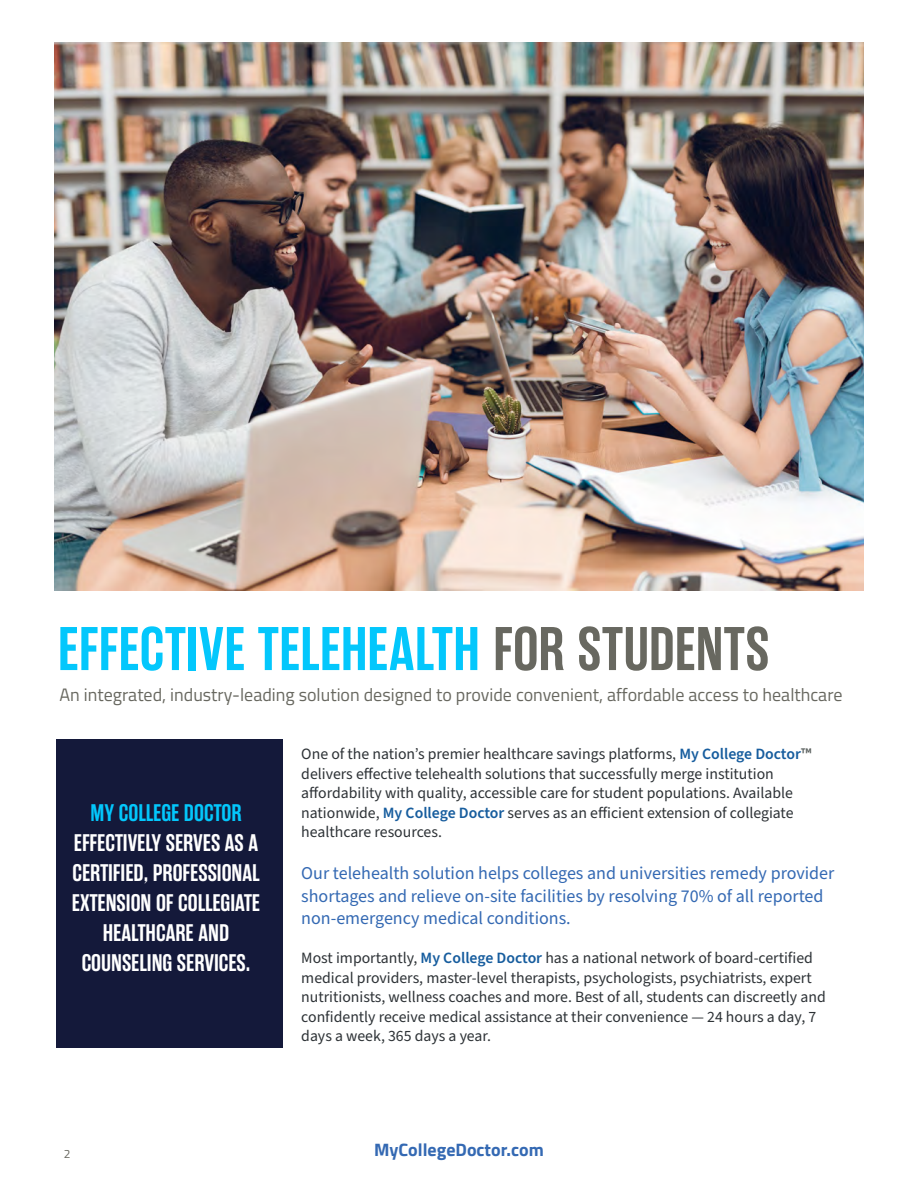
<style>
.page{position:relative;width:918px;height:1188px;background:#fff}
.page>*{position:absolute;margin:0;border:0;box-sizing:border-box;transform-origin:0 0}
._63_Header_gray_Rama_Gothic_C{font:600 61.5px "Rama Gothic E";letter-spacing:.01em;color:#03c7fc}
.Content_Source_Sans_7_Gray{font:600 24px/30px "Rama Gothic E";color:#fff;text-align:center}
.t1{font:18px/22.5px "Source Sans Pro";color:#3469b3}
._11_Content_gray_Titillium_Web{font:18px "Titillium Web";color:#686860}
.t2{font:700 18px "Titillium";color:#3469b3}
.t3{font:15.75px/19.5px "Source Sans Pro";color:#2d3236}
.t4{font:12px "Titillium Web";color:#686860}
.s1{color:#686860}
.s2{color:#03c7fc}
.s3{font-weight:600;color:#175d9e}
.s4{font-weight:600;color:#5a605e}
</style>
<div class="page">
<img style="left:54px;top:43px;width:810px;height:548px">
<div style="left:56px;top:739px;width:227px;height:309px;background:#14193a"></div>
<p class="_63_Header_gray_Rama_Gothic_C" style="left:58px;top:615px;width:713px">EFFECTIVE TELEHEALTH <span class="s1">FOR STUDENTS</span></p>
<p class="_11_Content_gray_Titillium_Web" style="left:60px;top:682px;width:784px">An integrated, industry-leading solution designed to provide convenient, affordable access to healthcare</p>
<p class="Content_Source_Sans_7_Gray" style="left:72px;top:798px;width:190px"><span class="s2">MY COLLEGE DOCTOR<br></span>EFFECTIVELY SERVES AS A<br>CERTIFIED, PROFESSIONAL<br>EXTENSION OF COLLEGIATE<br>HEALTHCARE AND<br>COUNSELING SERVICES.</p>
<p class="t4" style="left:64px;top:1145px;width:8px">2</p>
<p class="t3" style="left:301px;top:745px;width:512px">One of the nation’s premier healthcare savings platforms, <span class="s3">My College Doctor</span><span class="s4">™ </span>delivers effective telehealth solutions that successfully merge institution affordability with quality, accessible care for student populations. Available nationwide, <span class="s3">My College Doctor</span> serves as an efficient extension of collegiate healthcare resources.</p>
<p class="t1" style="left:301px;top:862px;width:535px">Our telehealth solution helps colleges and universities remedy provider shortages and relieve on-site facilities by resolving 70% of all reported non-emergency medical conditions.</p>
<p class="t3" style="left:301px;top:949px;width:526px">Most importantly, <span class="s3">My College Doctor</span> has a national network of board-certified medical providers, master-level therapists, psychologists, psychiatrists, expert nutritionists, wellness coaches and more. Best of all, students can discreetly and confidently receive medical assistance at their convenience — 24 hours a day, 7 days a week, 365 days a year.</p>
<p class="t2" style="left:374px;top:1136px;width:171px">MyCollegeDoctor.com</p>
</div>
